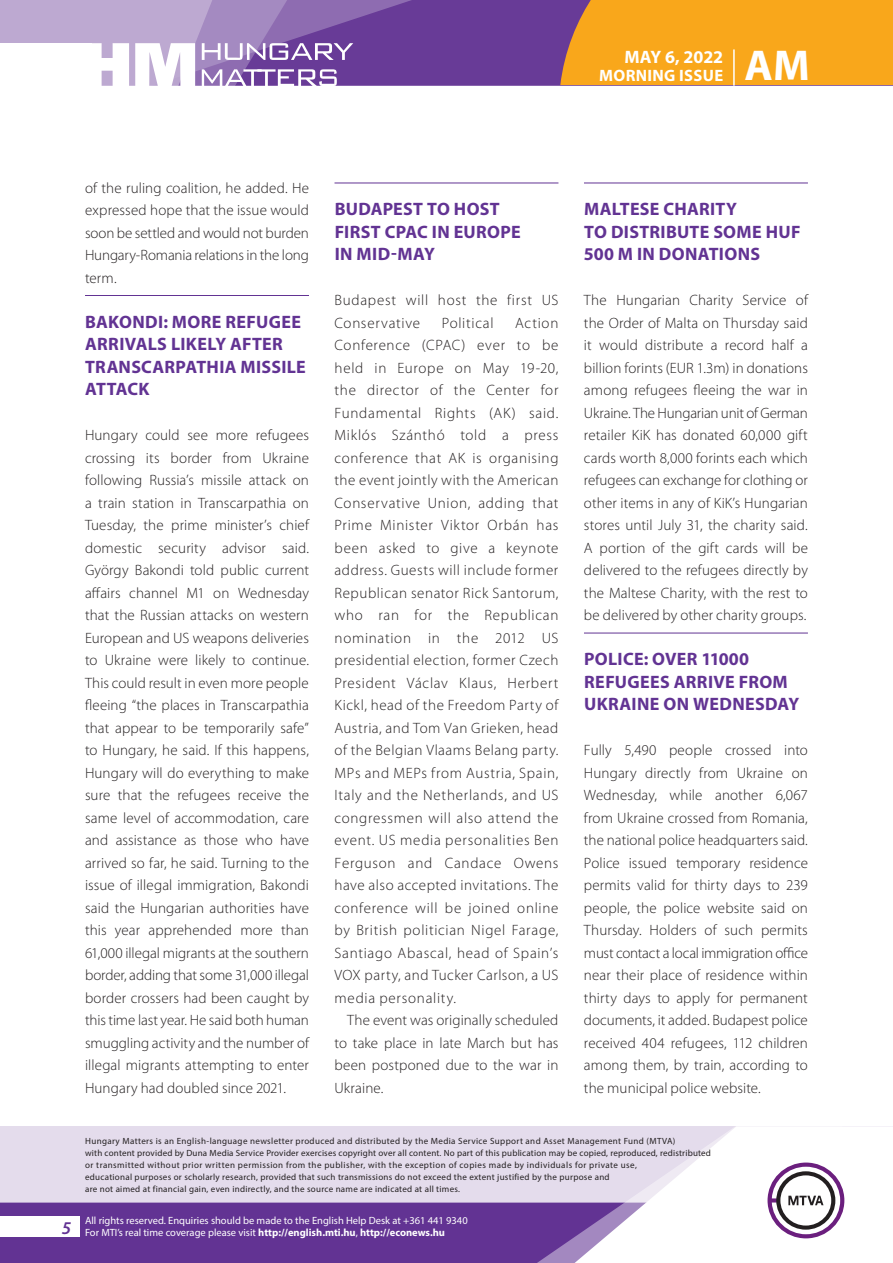
<style>
.page{position:relative;width:893px;height:1263px;background:#fff}
.page>*{position:absolute;margin:0;border:0;box-sizing:border-box;transform-origin:0 0}
.t1{font:700 43.35px "Myriad Pro";color:#fff}
._01_cimsor{font:700 18px/22.5px "Myriad Pro";letter-spacing:.015em;color:#623393}
.t2{font:700 18px "Myriad Pro";color:#fff}
.t3{font:italic 600 18px "Myriad Pro";color:#623393}
.t4{font:700 16.5px "Myriad Pro";letter-spacing:.02em;color:#fff}
._03_kenyer_szöveg-1{font:300 15px/22.5px "Myriad Pro";letter-spacing:.01em;color:#231f20;text-align:justify}
._03_kenyer_szöveg-2{font:300 15px/22.5px "Myriad Pro";letter-spacing:.01em;color:#231f20;text-align:justify}
._03_kenyer_szöveg-1-2{font:300 15px/22.5px "Myriad Pro";letter-spacing:.05em;color:#231f20}
.t5{font:10.5px/12px "Myriad Pro";color:#fff}
.t6{font:9px/12px "Myriad Pro";letter-spacing:.03em;color:#231f20}
.s1{font-weight:700}
</style>
<div class="page">
<div style="left:0;top:1126px;width:893px;height:137px;background:#e4dcec"></div>
<div style="left:0;top:1202px;width:506px;height:61px;background:#623393"></div>
<svg style="left:506px;top:1202px;width:69px;height:61px;background:#6b3e99"></svg>
<svg style="left:575px;top:1126px;width:318px;height:137px"></svg>
<div style="left:0;top:1216px;width:79px;height:20px;background:#fff"></div>
<div style="left:0;top:0;width:893px;height:85px;background:#683b97"></div>
<div style="left:560px;top:0;width:333px;height:85px;background:#f9a71b"></div>
<hr style="left:733px;top:49px;width:2px;height:37px;background:#fff">
<svg style="left:0;top:0;width:479px;height:86px"></svg>
<hr style="left:85px;top:295px;width:224px;height:1px;background:#623393">
<hr style="left:334px;top:183px;width:224px;height:1px;background:#623393">
<hr style="left:584px;top:183px;width:224px;height:1px;background:#623393">
<hr style="left:584px;top:633px;width:224px;height:1px;background:#623393">
<p class="t2" style="left:624px;top:45px;width:100px">MAY 6, 2022</p>
<p class="t4" style="left:599px;top:65px;width:125px">MORNING ISSUE</p>
<h1 class="t1" style="left:745px;top:37px;width:67px">AM</h1>
<p class="_03_kenyer_szöveg-1" style="left:85px;top:176px;width:225px">of the ruling coalition, he added. He expressed hope that the issue would soon be settled and would not burden Hungary-Romania relations in the long term.</p>
<p class="_01_cimsor" style="left:85px;top:310px;width:222px">BAKONDI: MORE REFUGEE<br>ARRIVALS LIKELY AFTER<br>TRANSCARPATHIA MISSILE<br>ATTACK</p>
<p class="_03_kenyer_szöveg-1" style="left:85px;top:424px;width:225px">Hungary could see more refugees crossing its border from Ukraine following Russia’s missile attack on a train station in Transcarpathia on Tuesday, the prime minister’s chief domestic security advisor said.<br>György Bakondi told public current affairs channel M1 on Wednesday that the Russian attacks on western European and US weapons deliveries to Ukraine were likely to continue.<br>This could result in even more people fleeing “the places in Transcarpathia that appear to be temporarily safe” to Hungary, he said. If this happens, Hungary will do everything to make sure that the refugees receive the same level of accommodation, care and assistance as those who have arrived so far, he said. Turning to the issue of illegal immigration, Bakondi said the Hungarian authorities have this year apprehended more than 61,000 illegal migrants at the southern border, adding that some 31,000 illegal border crossers had been caught by this time last year. He said both human smuggling activity and the number of illegal migrants attempting to enter Hungary had doubled since 2021.</p>
<p class="_01_cimsor" style="left:335px;top:197px;width:187px">BUDAPEST TO HOST<br>FIRST CPAC IN EUROPE<br>IN MID-MAY</p>
<p class="_03_kenyer_szöveg-1-2" style="left:334px;top:289px;width:225px">Budapest will host the first US<br>Conservative</p>
<p class="_03_kenyer_szöveg-1-2" style="left:442px;top:311px;width:53px">Political</p>
<p class="_03_kenyer_szöveg-1" style="left:334px;top:311px;width:225px;text-indent:181px">Action Conference (CPAC) ever to be held in Europe on May 19-20, the director of the Center for Fundamental Rights (AK) said.<br>Miklós Szánthó told a press conference that AK is organising the event jointly with the American Conservative Union, adding that Prime Minister Viktor Orbán has been asked to give a keynote address. Guests will include former Republican senator Rick Santorum, who ran for the Republican nomination in the 2012 US presidential election, former Czech President Václav Klaus, Herbert Kickl, head of the Freedom Party of Austria, and Tom Van Grieken, head of the Belgian Vlaams Belang party.<br>MPs and MEPs from Austria, Spain, Italy and the Netherlands, and US congressmen will also attend the event. US media personalities Ben Ferguson and Candace Owens have also accepted invitations. The conference will be joined online by British politician Nigel Farage, Santiago Abascal, head of Spain’s VOX party, and Tucker Carlson, a US media personality.</p>
<p class="_03_kenyer_szöveg-2" style="left:334px;top:1009px;width:225px;text-indent:13px">The event was originally scheduled to take place in late March but has been postponed due to the war in Ukraine.</p>
<p class="_01_cimsor" style="left:584px;top:197px;width:218px">MALTESE CHARITY<br>TO DISTRIBUTE SOME HUF<br>500 M IN DONATIONS</p>
<p class="_03_kenyer_szöveg-1" style="left:584px;top:289px;width:225px">The Hungarian Charity Service of the Order of Malta on Thursday said it would distribute a record half a billion forints (EUR 1.3m) in donations among refugees fleeing the war in Ukraine. The Hungarian unit of German retailer KiK has donated 60,000 gift cards worth 8,000 forints each which refugees can exchange for clothing or other items in any of KiK’s Hungarian stores until July 31, the charity said.<br>A portion of the gift cards will be delivered to the refugees directly by the Maltese Charity, with the rest to be delivered by other charity groups.</p>
<p class="_01_cimsor" style="left:584px;top:647px;width:217px">POLICE: OVER 11000<br>REFUGEES ARRIVE FROM<br>UKRAINE ON WEDNESDAY</p>
<p class="_03_kenyer_szöveg-1" style="left:584px;top:739px;width:225px">Fully 5,490 people crossed into Hungary directly from Ukraine on Wednesday, while another 6,067 from Ukraine crossed from Romania, the national police headquarters said.<br>Police issued temporary residence permits valid for thirty days to 239 people, the police website said on Thursday. Holders of such permits must contact a local immigration office near their place of residence within thirty days to apply for permanent documents, it added. Budapest police received 404 refugees, 112 children among them, by train, according to the municipal police website.</p>
<p class="t3" style="left:62px;top:1217px;width:11px">5</p>
<p class="t6" style="left:85px;top:1134px;width:627px">Hungary Matters is an English-language newsletter produced and distributed by the Media Service Support and Asset Management Fund (MTVA)<br>with content provided by Duna Media Service Provider exercises copyright over all content. No part of this publication may be copied, reproduced, redistributed or transmitted without prior written permission from the publisher, with the exception of copies made by individuals for private use,<br>educational purposes or scholarly research, provided that such transmissions do not exceed the extent justified by the purpose and<br>are not aimed at financial gain, even indirectly, and the source name are indicated at all times.</p>
<p class="t5" style="left:85px;top:1214px;width:384px">All rights reserved. Enquiries should be made to the English Help Desk at +361 441 9340<br>For MTI’s real time coverage please visit <span class="s1">http://english.mti.hu</span>, <span class="s1">http://econews.hu</span></p>
</div>
